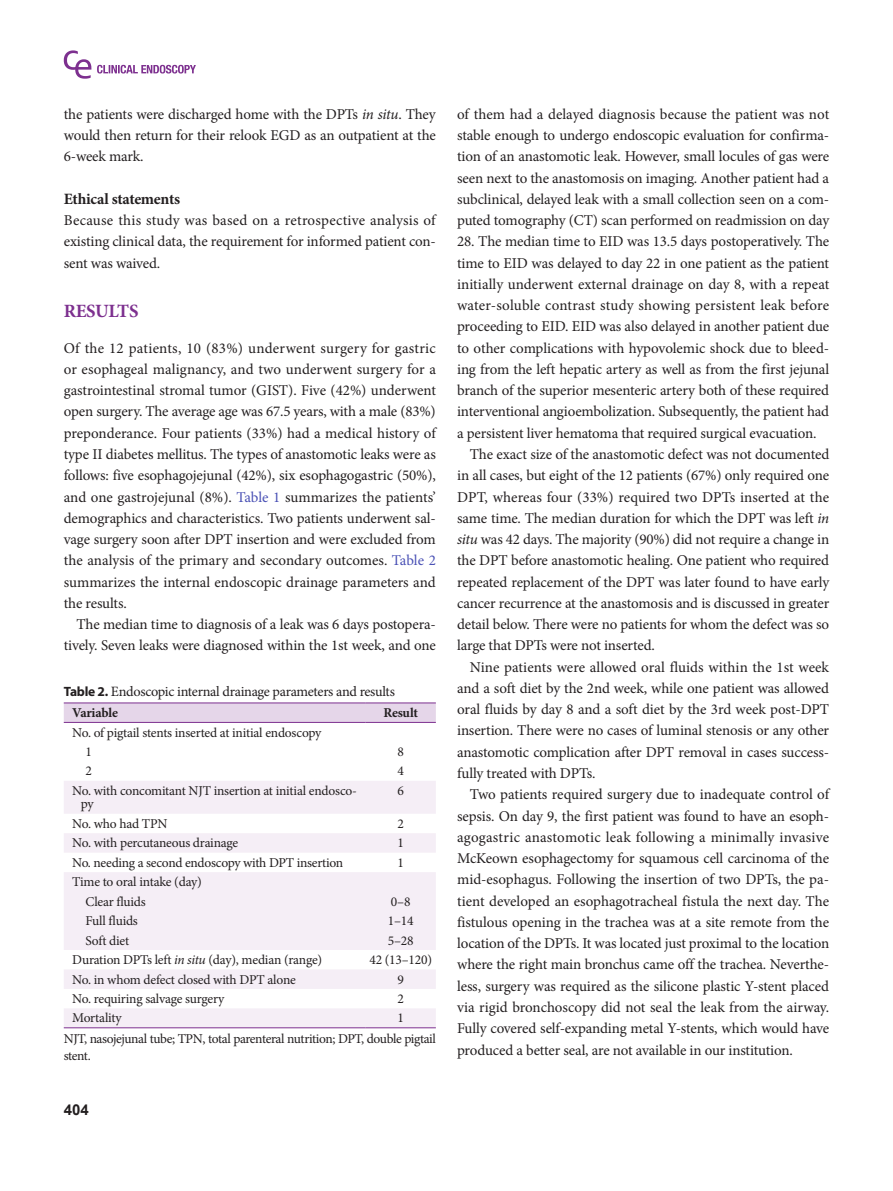
<style>
.page{position:relative;width:893px;height:1191px;background:#fff}
.page>*{position:absolute;margin:0;border:0;box-sizing:border-box;transform-origin:0 0}
.body-title{font:700 18.75px "Minion Pro";letter-spacing:-.02em;color:#7d308f}
.body-sub-title{font:700 15.75px "Minion Pro";letter-spacing:-.015em;color:#231f20}
.body{font:15px/21.3px "Minion Pro";letter-spacing:-.01em;color:#231f20;text-align:justify}
.t1{font:700 15px "Arial";color:#231f20}
.table-caption{font:14.25px "Minion Pro";letter-spacing:-.02em;color:#231f20}
.tbody{font:13.5px/13.5px "Minion Pro";letter-spacing:-.015em;color:#231f20}
.table-wrap-foot{font:13.5px/16.2px "Minion Pro";letter-spacing:-.03em;color:#231f20}
.tbody_heading{font:700 13.5px "Minion Pro";letter-spacing:-.02em;color:#231f20}
.s1{font-style:italic}
.s2{color:#4a51b5}
.s3{font-family:"Myriad Pro";font-weight:700;font-size:13.5px}
</style>
<div class="page">
<svg style="left:64px;top:703px;width:372px;height:19px;background:#e2d1e6"></svg>
<svg style="left:64px;top:781px;width:372px;height:246px;fill:#f5eef6"></svg>
<hr style="left:64px;top:1027px;width:302px;height:1px;background:#7d308f">
<hr style="left:366px;top:1027px;width:70px;height:1px;background:#7d308f">
<hr style="left:64px;top:702px;width:302px;height:1px;background:#7d308f">
<hr style="left:366px;top:702px;width:70px;height:1px;background:#7d308f">
<hr style="left:64px;top:722px;width:302px;height:1px;background:#7d308f">
<hr style="left:366px;top:722px;width:70px;height:1px;background:#7d308f">
<svg style="left:97px;top:65px;width:99px;height:8px"></svg>
<svg style="left:64px;top:50px;width:27px;height:29px"></svg>
<p class="body" style="left:64px;top:103px;width:374px">the patients were discharged home with the DPTs <span class="s1">in situ</span>. They would then return for their relook EGD as an outpatient at the 6-week mark.</p>
<p class="body-sub-title" style="left:64px;top:188px;width:118px">Ethical statements</p>
<p class="body" style="left:64px;top:210px;width:374px">Because this study was based on a retrospective analysis of existing clinical data, the requirement for informed patient con&shy;sent was waived.</p>
<p class="body-title" style="left:64px;top:298px;width:76px">RESULTS</p>
<p class="body" style="left:64px;top:337px;width:374px">Of the 12 patients, 10 (83%) underwent surgery for gastric or esophageal malignancy, and two underwent surgery for a gastrointestinal stromal tumor (GIST). Five (42%) underwent open surgery. The average age was 67.5 years, with a male (83%) preponderance. Four patients (33%) had a medical history of type II diabetes mellitus. The types of anastomotic leaks were as follows: five esophagojejunal (42%), six esophagogastric (50%), and one gastrojejunal (8%). <span class="s2">Table 1</span> summarizes the patients’ demographics and characteristics. Two patients underwent sal&shy;vage surgery soon after DPT insertion and were excluded from the analysis of the primary and secondary outcomes. <span class="s2">Table 2 </span>summarizes the internal endoscopic drainage parameters and the results.</p>
<p class="body" style="left:64px;top:614px;width:374px;text-align:right">The median time to diagnosis of a leak was 6 days postopera&shy;tively. Seven leaks were diagnosed within the 1st week, and one</p>
<p class="table-caption" style="left:64px;top:682px;width:333px"><span class="s3">Table 2.</span> Endoscopic internal drainage parameters and results</p>
<p class="tbody_heading" style="left:72px;top:703px;width:47px">Variable</p>
<p class="tbody_heading" style="left:383px;top:703px;width:36px">Result</p>
<p class="tbody" style="left:72px;top:725px;width:251px">No. of pigtail stents inserted at initial endoscopy</p>
<p class="tbody" style="left:86px;top:745px;width:8px">1</p>
<p class="tbody" style="left:398px;top:745px;width:8px">8</p>
<p class="tbody" style="left:86px;top:764px;width:8px">2</p>
<p class="tbody" style="left:398px;top:764px;width:8px">4</p>
<p class="tbody" style="left:81px;top:784px;width:278px;text-indent:-9px">No. with concomitant NJT insertion at initial endosco&shy;py</p>
<p class="tbody" style="left:398px;top:784px;width:8px">6</p>
<p class="tbody" style="left:72px;top:817px;width:97px">No. who had TPN</p>
<p class="tbody" style="left:398px;top:817px;width:8px">2</p>
<p class="tbody" style="left:72px;top:836px;width:167px">No. with percutaneous drainage</p>
<p class="tbody" style="left:398px;top:836px;width:8px">1</p>
<p class="tbody" style="left:72px;top:855px;width:272px">No. needing a second endoscopy with DPT insertion</p>
<p class="tbody" style="left:398px;top:855px;width:8px">1</p>
<p class="tbody" style="left:72px;top:875px;width:131px">Time to oral intake (day)</p>
<p class="tbody" style="left:86px;top:894px;width:62px">Clear fluids</p>
<p class="tbody" style="left:391px;top:894px;width:21px">0–8</p>
<p class="tbody" style="left:86px;top:914px;width:54px">Full fluids</p>
<p class="tbody" style="left:388px;top:914px;width:27px">1–14</p>
<p class="tbody" style="left:86px;top:933px;width:45px">Soft diet</p>
<p class="tbody" style="left:388px;top:933px;width:27px">5–28</p>
<p class="tbody" style="left:72px;top:953px;width:251px">Duration DPTs left <span class="s1">in situ</span> (day), median (range)</p>
<p class="tbody" style="left:369px;top:953px;width:64px">42 (13–120)</p>
<p class="tbody" style="left:72px;top:972px;width:225px">No. in whom defect closed with DPT alone</p>
<p class="tbody" style="left:398px;top:972px;width:8px">9</p>
<p class="tbody" style="left:72px;top:992px;width:154px">No. requiring salvage surgery</p>
<p class="tbody" style="left:398px;top:992px;width:8px">2</p>
<p class="tbody" style="left:72px;top:1011px;width:51px">Mortality</p>
<p class="tbody" style="left:398px;top:1011px;width:8px">1</p>
<p class="table-wrap-foot" style="left:64px;top:1031px;width:374px">NJT, nasojejunal tube; TPN, total parenteral nutrition; DPT, double pigtail stent.</p>
<p class="t1" style="left:64px;top:1098px;width:27px">404</p>
<p class="body" style="left:457px;top:103px;width:374px">of them had a delayed diagnosis because the patient was not stable enough to undergo endoscopic evaluation for confirma&shy;tion of an anastomotic leak. However, small locules of gas were seen next to the anastomosis on imaging. Another patient had a subclinical, delayed leak with a small collection seen on a com&shy;puted tomography (CT) scan performed on readmission on day</p>
<p class="body" style="left:457px;top:231px;width:374px">28. The median time to EID was 13.5 days postoperatively. The time to EID was delayed to day 22 in one patient as the patient initially underwent external drainage on day 8, with a repeat water-soluble contrast study showing persistent leak before proceeding to EID. EID was also delayed in another patient due to other complications with hypovolemic shock due to bleed&shy;ing from the left hepatic artery as well as from the first jejunal branch of the superior mesenteric artery both of these required interventional angioembolization. Subsequently, the patient had a persistent liver hematoma that required surgical evacuation.</p>
<p class="body" style="left:457px;top:443px;width:374px;text-indent:13px">The exact size of the anastomotic defect was not documented in all cases, but eight of the 12 patients (67%) only required one DPT, whereas four (33%) required two DPTs inserted at the same time. The median duration for which the DPT was left <span class="s1">in situ</span> was 42 days. The majority (90%) did not require a change in the DPT before anastomotic healing. One patient who required repeated replacement of the DPT was later found to have early cancer recurrence at the anastomosis and is discussed in greater detail below. There were no patients for whom the defect was so large that DPTs were not inserted.</p>
<p class="body" style="left:457px;top:656px;width:374px;text-indent:13px">Nine patients were allowed oral fluids within the 1st week and a soft diet by the 2nd week, while one patient was allowed oral fluids by day 8 and a soft diet by the 3rd week post-DPT insertion. There were no cases of luminal stenosis or any other anastomotic complication after DPT removal in cases success&shy;fully treated with DPTs.</p>
<p class="body" style="left:457px;top:784px;width:374px;text-indent:13px">Two patients required surgery due to inadequate control of sepsis. On day 9, the first patient was found to have an esoph&shy;agogastric anastomotic leak following a minimally invasive McKeown esophagectomy for squamous cell carcinoma of the mid-esophagus. Following the insertion of two DPTs, the pa&shy;tient developed an esophagotracheal fistula the next day. The fistulous opening in the trachea was at a site remote from the location of the DPTs. It was located just proximal to the location where the right main bronchus came off the trachea. Neverthe&shy;less, surgery was required as the silicone plastic Y-stent placed via rigid bronchoscopy did not seal the leak from the airway.<br>Fully covered self-expanding metal Y-stents, which would have produced a better seal, are not available in our institution.</p>
</div>
